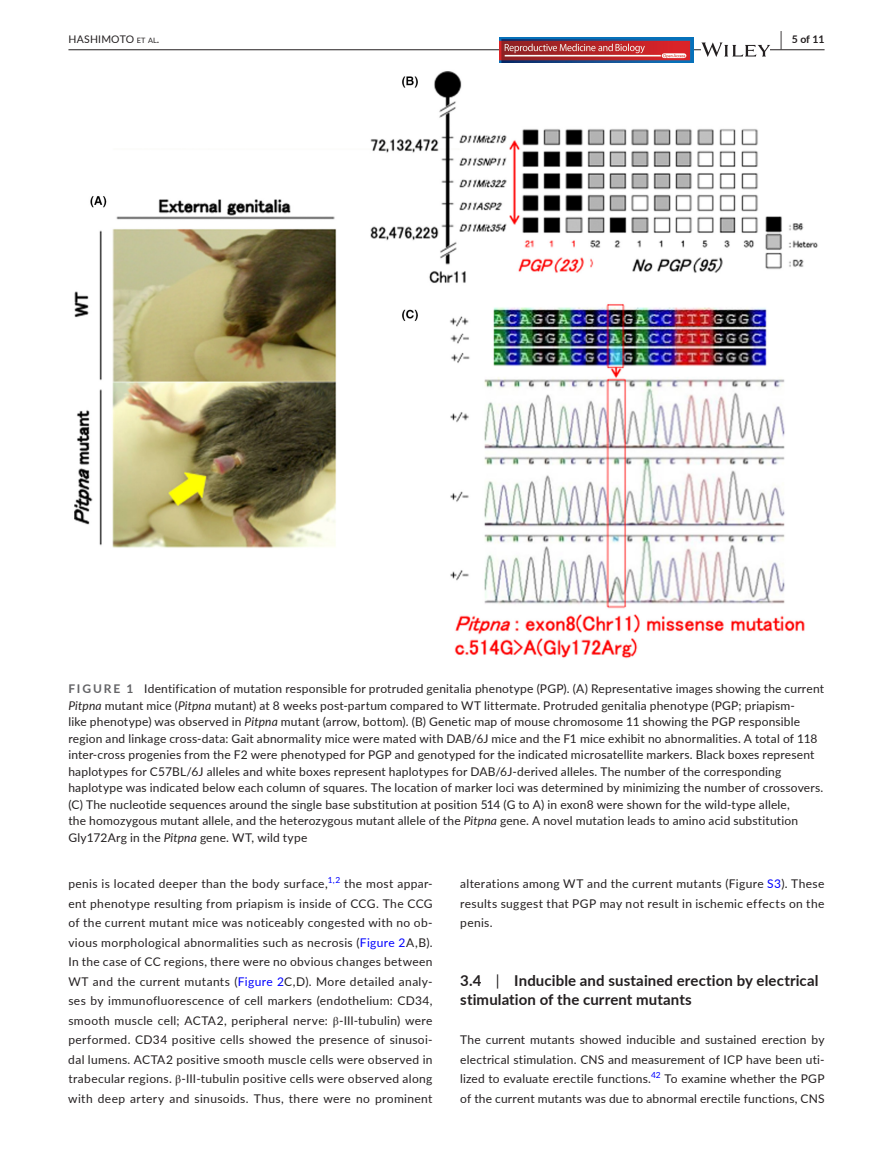
<style>
.page{position:relative;width:893px;height:1174px;background:#fff}
.page>*{position:absolute;margin:0;border:0;box-sizing:border-box;transform-origin:0 0}
.t1{font:700 15px/19.5px "Lato";letter-spacing:.01em;color:#231f20}
.t2{font:12px/19.5px "Lato";letter-spacing:.015em;color:#231f20;text-align:justify}
.t3{font:10.5px "Lato";letter-spacing:.015em;color:#231f20}
.t4{font:700 10.5px "Lato";color:#231f20}
.t5{font:8.4px "Lato";color:#00f}
.s1{font-size:7.35px}
.s2{font-size:19.5px}
.s3{font-weight:700;color:#636366}
.s4{font-style:italic}
.s5{color:#00f}
.s6{font-family:"STIX"}
.s7{font-family:"Arial Unicode MS"}
.s8{font-weight:400}
</style>
<div class="page">
<hr style="left:68px;top:49px;width:756px;height:1px;background:#231f20">
<img style="left:499px;top:37px;width:195px;height:25px">
<svg style="left:701px;top:42px;width:69px;height:15px"></svg>
<img style="left:74px;top:71px;width:744px;height:588px">
<p class="t3" style="left:68px;top:31px;width:92px">HASHIMOTO <span class="s1">et al</span>.</p>
<p class="t4" style="left:780px;top:31px;width:46px"><span class="s2">|</span> 5 of 11</p>
<p class="t2" style="left:68px;top:680px;width:757px;line-height:16.5px;text-align:left"><span class="s3">FIGURE 1</span> Identification of mutation responsible for protruded genitalia phenotype (PGP). (A) Representative images showing the current <span class="s4">Pitpna</span> mutant mice (<span class="s4">Pitpna</span> mutant) at 8 weeks post-partum compared to WT littermate. Protruded genitalia phenotype (PGP; priapism-<br>like phenotype) was observed in <span class="s4">Pitpna</span> mutant (arrow, bottom). (B) Genetic map of mouse chromosome 11 showing the PGP responsible region and linkage cross-data: Gait abnormality mice were mated with DAB/6J mice and the F1 mice exhibit no abnormalities. A total of 118 inter-cross progenies from the F2 were phenotyped for PGP and genotyped for the indicated microsatellite markers. Black boxes represent haplotypes for C57BL/6J alleles and white boxes represent haplotypes for DAB/6J-derived alleles. The number of the corresponding haplotype was indicated below each column of squares. The location of marker loci was determined by minimizing the number of crossovers. (C) The nucleotide sequences around the single base substitution at position 514 (G to A) in exon8 were shown for the wild-type allele,<br>the homozygous mutant allele, and the heterozygous mutant allele of the <span class="s4">Pitpna</span> gene. A novel mutation leads to amino acid substitution Gly172Arg in the <span class="s4">Pitpna</span> gene. WT, wild type</p>
<p class="t2" style="left:68px;top:873px;width:261px">penis is located deeper than the body surface,</p>
<p class="t5" style="left:328px;top:874px;width:14px">1,2</p>
<p class="t2" style="left:68px;top:873px;width:366px;text-indent:276px">the most appar&shy;ent phenotype resulting from priapism is inside of CCG. The CCG of the current mutant mice was noticeably congested with no ob&shy;vious morphological abnormalities such as necrosis (<span class="s5">Figure 2</span>A,B).<br>In the case of CC regions, there were no obvious changes between WT and the current mutants (<span class="s5">Figure 2</span>C,D). More detailed analy&shy;ses by immunofluorescence of cell markers (endothelium: CD34, smooth muscle cell; ACTA2, peripheral nerve: <span class="s6">β</span>-<span class="s7">Ⅲ</span>-tubulin) were performed. CD34 positive cells showed the presence of sinusoi&shy;dal lumens. ACTA2 positive smooth muscle cells were observed in trabecular regions. <span class="s6">β</span>-<span class="s7">Ⅲ</span>-tubulin positive cells were observed along with deep artery and sinusoids. Thus, there were no prominent</p>
<p class="t2" style="left:460px;top:873px;width:366px">alterations among WT and the current mutants (Figure <span class="s5">S3</span>). These results suggest that PGP may not result in ischemic effects on the penis.</p>
<p class="t1" style="left:460px;top:970px;width:360px">3.4 <span class="s8">|</span> Inducible and sustained erection by electrical stimulation of the current mutants</p>
<p class="t2" style="left:460px;top:1029px;width:366px">The current mutants showed inducible and sustained erection by electrical stimulation. CNS and measurement of ICP have been uti&shy;lized to evaluate erectile functions.<sup>42</sup> To examine whether the PGP of the current mutants was due to abnormal erectile functions, CNS</p>
</div>
